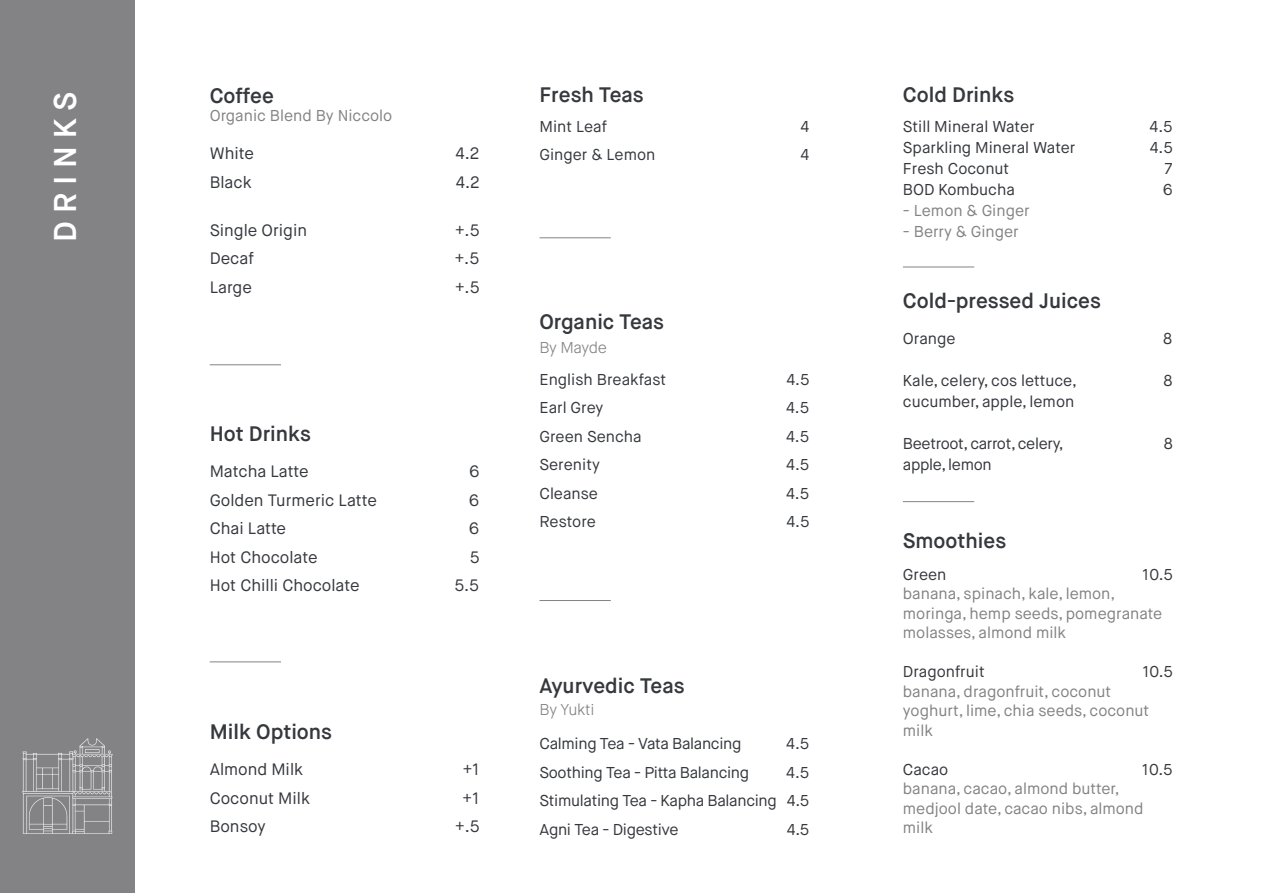
<style>
.page{position:relative;width:1263px;height:893px;background:#fff}
.page>*{position:absolute;margin:0;border:0;box-sizing:border-box;transform-origin:0 0}
.t1{font:600 31.5px "Maison Neue";color:#fff}
.t2{font:600 21px "Maison Neue";color:#35383d}
.t3{font:16.5px "Maison Neue";color:#35383d}
.t4{font:15.75px "Maison Neue";color:#35383d}
.t5{font:15.75px/19.5px "Maison Neue";color:#838385}
.t6{font:15.75px "Maison Neue";letter-spacing:-.02em;color:#35383d}
.t7{font:300 15.75px "Maison Neue";letter-spacing:-.02em;color:#838385}
</style>
<div class="page">
<div style="left:0;top:0;width:134px;height:893px;background:#838385"></div>
<hr style="left:903px;top:501px;width:71px;height:1px;background:#838385">
<hr style="left:903px;top:267px;width:71px;height:1px;background:#838385">
<hr style="left:539px;top:237px;width:72px;height:1px;background:#838385">
<hr style="left:539px;top:600px;width:72px;height:1px;background:#838385">
<hr style="left:210px;top:662px;width:71px;height:1px;background:#838385">
<hr style="left:210px;top:364px;width:71px;height:1px;background:#838385">
<img style="left:22px;top:739px;width:113px;height:110px">
<p class="t1" style="left:45px;top:242px;width:151px;rotate:-90deg">D R I N K S</p>
<p class="t2" style="left:210px;top:82px;width:66px">Coffee</p>
<p class="t5" style="left:210px;top:106px;width:184px">Organic Blend By Niccolo</p>
<p class="t3" style="left:210px;top:143px;width:46px">White</p>
<p class="t3" style="left:455px;top:143px;width:25px">4.2</p>
<p class="t3" style="left:210px;top:172px;width:43px">Black</p>
<p class="t3" style="left:456px;top:172px;width:25px">4.2</p>
<p class="t3" style="left:210px;top:220px;width:99px">Single Origin</p>
<p class="t3" style="left:455px;top:220px;width:26px">+.5</p>
<p class="t3" style="left:210px;top:248px;width:46px">Decaf</p>
<p class="t3" style="left:455px;top:248px;width:26px">+.5</p>
<p class="t3" style="left:210px;top:277px;width:44px">Large</p>
<p class="t3" style="left:455px;top:277px;width:26px">+.5</p>
<p class="t2" style="left:210px;top:421px;width:103px">Hot Drinks</p>
<p class="t3" style="left:210px;top:461px;width:101px">Matcha Latte</p>
<p class="t3" style="left:469px;top:461px;width:12px">6</p>
<p class="t3" style="left:210px;top:490px;width:169px">Golden Turmeric Latte</p>
<p class="t3" style="left:469px;top:490px;width:12px">6</p>
<p class="t3" style="left:210px;top:518px;width:78px">Chai Latte</p>
<p class="t3" style="left:469px;top:518px;width:12px">6</p>
<p class="t3" style="left:210px;top:547px;width:109px">Hot Chocolate</p>
<p class="t3" style="left:470px;top:547px;width:11px">5</p>
<p class="t3" style="left:210px;top:575px;width:151px">Hot Chilli Chocolate</p>
<p class="t3" style="left:455px;top:575px;width:26px">5.5</p>
<p class="t2" style="left:210px;top:719px;width:124px">Milk Options</p>
<p class="t3" style="left:210px;top:759px;width:95px">Almond Milk</p>
<p class="t3" style="left:463px;top:759px;width:19px">+1</p>
<p class="t3" style="left:210px;top:788px;width:102px">Coconut Milk</p>
<p class="t3" style="left:463px;top:788px;width:19px">+1</p>
<p class="t3" style="left:210px;top:816px;width:57px">Bonsoy</p>
<p class="t3" style="left:455px;top:816px;width:26px">+.5</p>
<p class="t2" style="left:539px;top:82px;width:106px">Fresh Teas</p>
<p class="t4" style="left:539px;top:116px;width:69px">Mint Leaf</p>
<p class="t4" style="left:801px;top:116px;width:10px">4</p>
<p class="t4" style="left:539px;top:145px;width:117px">Ginger &amp; Lemon</p>
<p class="t4" style="left:800px;top:145px;width:10px">4</p>
<p class="t2" style="left:539px;top:309px;width:126px">Organic Teas</p>
<p class="t7" style="left:539px;top:338px;width:69px">By Mayde</p>
<p class="t4" style="left:539px;top:369px;width:128px">English Breakfast</p>
<p class="t4" style="left:786px;top:369px;width:25px">4.5</p>
<p class="t4" style="left:539px;top:398px;width:65px">Earl Grey</p>
<p class="t4" style="left:786px;top:398px;width:25px">4.5</p>
<p class="t4" style="left:539px;top:426px;width:104px">Green Sencha</p>
<p class="t4" style="left:786px;top:426px;width:25px">4.5</p>
<p class="t4" style="left:539px;top:455px;width:62px">Serenity</p>
<p class="t4" style="left:786px;top:455px;width:25px">4.5</p>
<p class="t4" style="left:539px;top:483px;width:60px">Cleanse</p>
<p class="t4" style="left:786px;top:483px;width:25px">4.5</p>
<p class="t4" style="left:539px;top:512px;width:58px">Restore</p>
<p class="t4" style="left:786px;top:512px;width:25px">4.5</p>
<p class="t2" style="left:539px;top:672px;width:147px">Ayurvedic Teas</p>
<p class="t7" style="left:539px;top:700px;width:57px">By Yukti</p>
<p class="t6" style="left:539px;top:734px;width:203px">Calming Tea - Vata Balancing</p>
<p class="t4" style="left:786px;top:734px;width:25px">4.5</p>
<p class="t6" style="left:539px;top:762px;width:211px">Soothing Tea - Pitta Balancing</p>
<p class="t4" style="left:786px;top:762px;width:25px">4.5</p>
<p class="t6" style="left:539px;top:791px;width:271px">Stimulating Tea - Kapha Balancing 4.5</p>
<p class="t6" style="left:539px;top:819px;width:141px">Agni Tea - Digestive</p>
<p class="t4" style="left:787px;top:819px;width:24px">4.5</p>
<p class="t2" style="left:903px;top:82px;width:113px">Cold Drinks</p>
<p class="t4" style="left:903px;top:117px;width:133px">Still Mineral Water</p>
<p class="t4" style="left:1149px;top:117px;width:25px">4.5</p>
<p class="t4" style="left:903px;top:138px;width:174px">Sparkling Mineral Water</p>
<p class="t4" style="left:1150px;top:138px;width:25px">4.5</p>
<p class="t4" style="left:903px;top:159px;width:108px">Fresh Coconut</p>
<p class="t4" style="left:1165px;top:159px;width:9px">7</p>
<p class="t4" style="left:903px;top:180px;width:113px">BOD Kombucha</p>
<p class="t4" style="left:1163px;top:180px;width:12px">6</p>
<p class="t5" style="left:903px;top:201px;width:128px">- Lemon &amp; Ginger</p>
<p class="t5" style="left:903px;top:222px;width:117px">- Berry &amp; Ginger</p>
<p class="t2" style="left:903px;top:288px;width:199px">Cold-pressed Juices</p>
<p class="t4" style="left:903px;top:329px;width:54px">Orange</p>
<p class="t4" style="left:1163px;top:329px;width:11px">8</p>
<p class="t4" style="left:903px;top:371px;width:175px">Kale, celery, cos lettuce,</p>
<p class="t4" style="left:1164px;top:371px;width:11px">8</p>
<p class="t4" style="left:903px;top:392px;width:173px">cucumber, apple, lemon</p>
<p class="t6" style="left:903px;top:434px;width:162px">Beetroot, carrot, celery,</p>
<p class="t4" style="left:1164px;top:434px;width:11px">8</p>
<p class="t6" style="left:903px;top:455px;width:90px">apple, lemon</p>
<p class="t2" style="left:903px;top:528px;width:105px">Smoothies</p>
<p class="t4" style="left:903px;top:564px;width:45px">Green</p>
<p class="t4" style="left:1142px;top:564px;width:32px">10.5</p>
<p class="t5" style="left:903px;top:584px;width:214px">banana, spinach, kale, lemon,</p>
<p class="t5" style="left:903px;top:604px;width:261px">moringa, hemp seeds, pomegranate molasses, almond milk</p>
<p class="t4" style="left:903px;top:662px;width:83px">Dragonfruit</p>
<p class="t4" style="left:1142px;top:662px;width:32px">10.5</p>
<p class="t5" style="left:903px;top:682px;width:210px">banana, dragonfruit, coconut</p>
<p class="t5" style="left:903px;top:701px;width:248px">yoghurt, lime, chia seeds, coconut milk</p>
<p class="t4" style="left:903px;top:759px;width:47px">Cacao</p>
<p class="t4" style="left:1142px;top:759px;width:32px">10.5</p>
<p class="t5" style="left:903px;top:779px;width:218px">banana, cacao, almond butter,</p>
<p class="t5" style="left:903px;top:799px;width:242px">medjool date, cacao nibs, almond milk</p>
</div>
